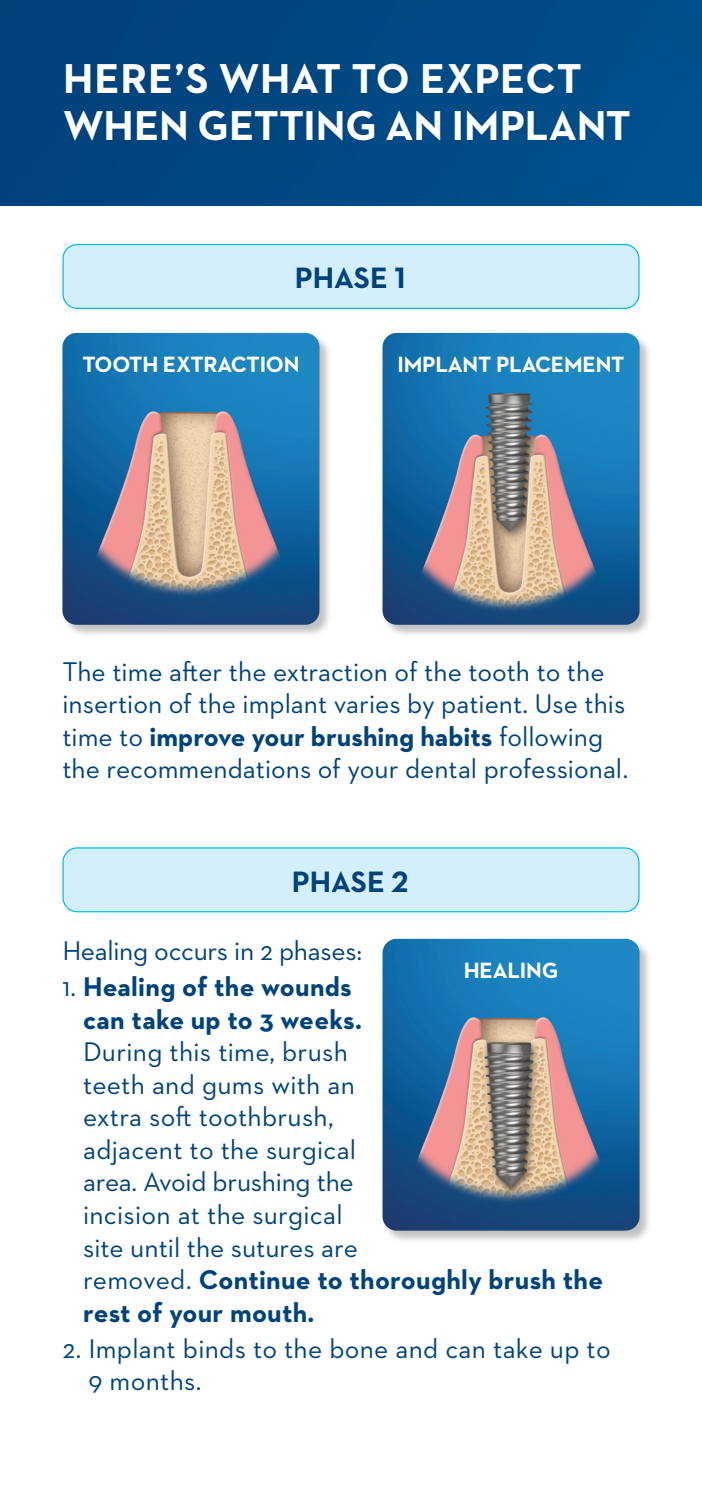
<style>
.page{position:relative;width:702px;height:1489px;background:#fff}
.page>*{position:absolute;margin:0;border:0;box-sizing:border-box;transform-origin:0 0}
.t1{font:700 42.5px/47.5px "Neutraface 2 Text";letter-spacing:.005em;color:#fff}
.t2{font:700 30px "Neutraface 2 Text";color:#00437b}
.page_regular_text{font:27.5px/32.5px "Neutraface 2 Text";color:#00437b}
.t3{font:700 22.5px "Neutraface 2 Text";letter-spacing:-.01em;color:#fff}
.s1{font-weight:700}
</style>
<div class="page">
<img style="left:0;top:0;width:702px;height:206px">
<div style="left:64px;top:63px;width:568px;height:82px;background:#004782"></div>
<div style="left:63px;top:244px;width:576px;height:64px;background:#d4effc;border-radius:14px"></div>
<div style="left:62px;top:244px;width:577px;height:65px;border:1px solid #00bdf2;border-radius:14px"></div>
<div style="left:62px;top:333px;width:271px;height:305px;background:#000;opacity:.25"></div>
<img style="left:62px;top:333px;width:257px;height:291px">
<div style="left:382px;top:333px;width:270px;height:305px;background:#000;opacity:.25"></div>
<img style="left:382px;top:333px;width:257px;height:291px">
<div style="left:63px;top:847px;width:576px;height:64px;background:#d4effc;border-radius:14px"></div>
<div style="left:62px;top:847px;width:577px;height:65px;border:1px solid #00bdf2;border-radius:14px"></div>
<div style="left:382px;top:938px;width:270px;height:305px;background:#000;opacity:.25"></div>
<img style="left:382px;top:938px;width:257px;height:292px">
<hr style="left:701px;top:938px;width:1px;height:550px;background:#e1f4fd">
<h1 class="t1" style="left:63px;top:54px;width:569px">HERE’S WHAT TO EXPECT<br>WHEN GETTING AN IMPLANT</h1>
<p class="t2" style="left:295px;top:259px;width:112px">PHASE 1</p>
<p class="t3" style="left:82px;top:350px;width:218px">TOOTH EXTRACTION</p>
<p class="t3" style="left:397px;top:350px;width:229px">IMPLANT PLACEMENT</p>
<p class="page_regular_text" style="left:62px;top:654px;width:567px">The time after the extraction of the tooth to the insertion of the implant varies by patient. Use this time to <span class="s1">improve your brushing habits</span> following the recommendations of your dental professional.</p>
<p class="t2" style="left:292px;top:862px;width:118px">PHASE 2</p>
<p class="page_regular_text" style="left:62px;top:934px;width:301px">Healing occurs in 2 phases:</p>
<p class="page_regular_text" style="left:83px;top:970px;width:521px;text-indent:-21px">1. <span class="s1">Healing of the wounds<br>can take up to 3 weeks.<br></span>During this time, brush<br>teeth and gums with an<br>extra soft toothbrush,<br>adjacent to the surgical<br>area. Avoid brushing the<br>incision at the surgical<br>site until the sutures are<br>removed. <span class="s1">Continue to thoroughly brush the rest of your mouth.</span></p>
<p class="page_regular_text" style="left:88px;top:1331px;width:523px;text-indent:-26px">2. Implant binds to the bone and can take up to<br>9 months.</p>
<p class="t3" style="left:464px;top:955px;width:96px">HEALING</p>
</div>
